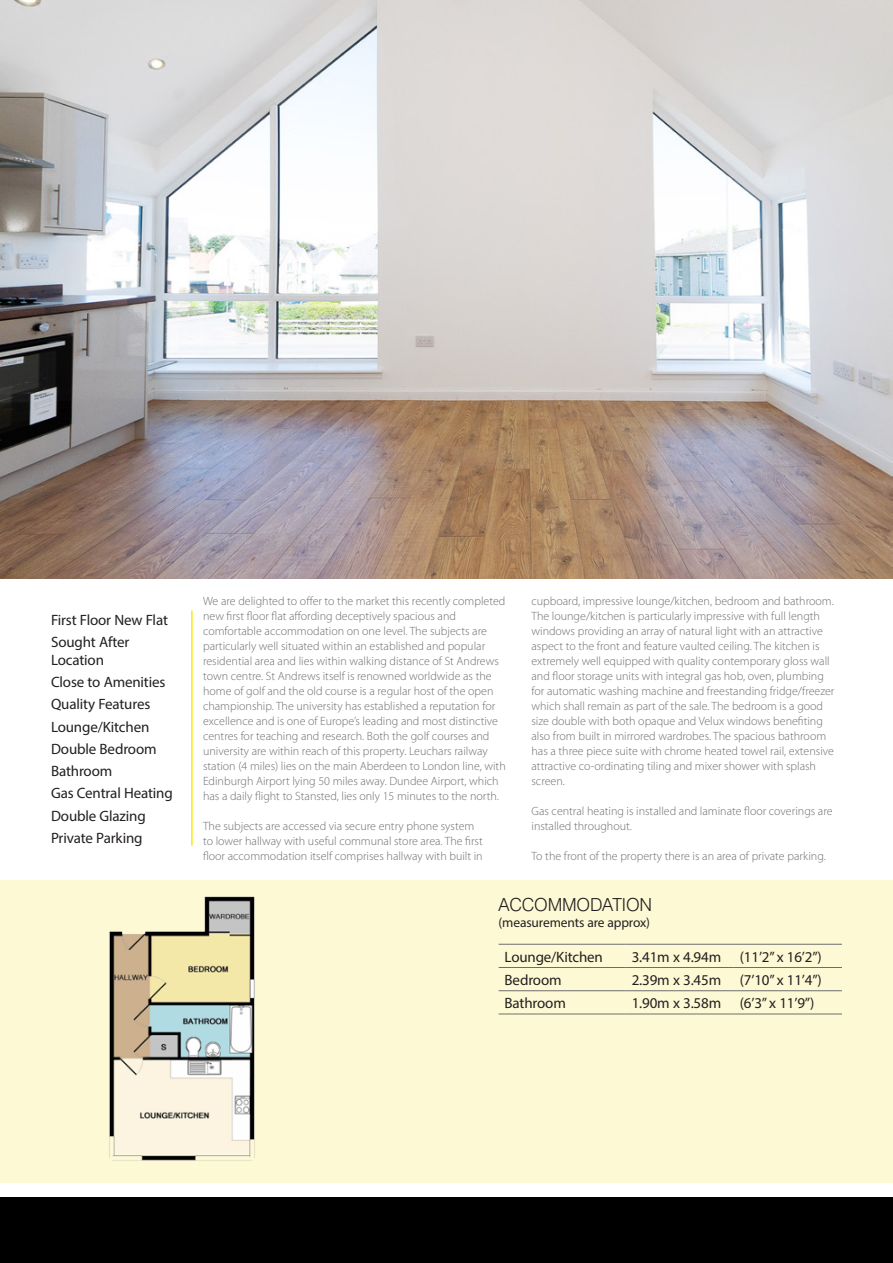
<style>
.page{position:relative;width:893px;height:1263px;background:#fff}
.page>*{position:absolute;margin:0;border:0;box-sizing:border-box;transform-origin:0 0}
.Table_Header{font:300 18px "Swiss 721 BT";letter-spacing:-.01em;color:#231f20}
.Bullets{font:15px/18px "Myriad Pro";letter-spacing:-.01em;color:#231f20}
.Table_Text{font:15px "Myriad Pro";letter-spacing:-.01em;color:#231f20}
.Measurements_are_app{font:13.5px "Myriad Pro";letter-spacing:-.01em;color:#231f20}
.Body_Text{font:300 12px/15px "Myriad Pro";color:#6c6d70}
</style>
<div class="page">
<div style="left:0;top:1197px;width:893px;height:66px;background:#000"></div>
<div style="left:0;top:880px;width:893px;height:302px;background:#fef9d5"></div>
<img style="left:0;top:0;width:893px;height:578px">
<hr style="left:499px;top:944px;width:127px;height:1px;background:#6c6d70">
<hr style="left:626px;top:944px;width:108px;height:1px;background:#6c6d70">
<hr style="left:734px;top:944px;width:108px;height:1px;background:#6c6d70">
<hr style="left:499px;top:967px;width:127px;height:1px;background:#6c6d70">
<hr style="left:626px;top:967px;width:108px;height:1px;background:#6c6d70">
<hr style="left:734px;top:967px;width:108px;height:1px;background:#6c6d70">
<hr style="left:499px;top:990px;width:127px;height:1px;background:#6c6d70">
<hr style="left:626px;top:990px;width:108px;height:1px;background:#6c6d70">
<hr style="left:734px;top:990px;width:108px;height:1px;background:#6c6d70">
<hr style="left:499px;top:1014px;width:127px;height:1px;background:#6c6d70">
<hr style="left:626px;top:1014px;width:108px;height:1px;background:#6c6d70">
<hr style="left:734px;top:1014px;width:108px;height:1px;background:#6c6d70">
<img style="left:109px;top:896px;width:146px;height:265px">
<hr style="left:191px;top:611px;width:2px;height:235px;background:#ffe709">
<p class="Bullets" style="left:51px;top:610px;width:118px">First Floor New Flat</p>
<p class="Bullets" style="left:51px;top:633px;width:80px">Sought After<br>Location</p>
<p class="Bullets" style="left:51px;top:673px;width:116px">Close to Amenities</p>
<p class="Bullets" style="left:51px;top:695px;width:101px">Quality Features</p>
<p class="Bullets" style="left:51px;top:717px;width:100px">Lounge/Kitchen</p>
<p class="Bullets" style="left:51px;top:740px;width:107px">Double Bedroom</p>
<p class="Bullets" style="left:51px;top:762px;width:63px">Bathroom</p>
<p class="Bullets" style="left:51px;top:784px;width:123px">Gas Central Heating</p>
<p class="Bullets" style="left:51px;top:806px;width:96px">Double Glazing</p>
<p class="Bullets" style="left:51px;top:829px;width:93px">Private Parking</p>
<p class="Body_Text" style="left:203px;top:593px;width:304px">We are delighted to offer to the market this recently completed new first floor flat affording deceptively spacious and comfortable accommodation on one level. The subjects are particularly well situated within an established and popular residential area and lies within walking distance of St Andrews town centre. St Andrews itself is renowned worldwide as the home of golf and the old course is a regular host of the open championship. The university has established a reputation for excellence and is one of Europe’s leading and most distinctive centres for teaching and research. Both the golf courses and university are within reach of this property. Leuchars railway station (4 miles) lies on the main Aberdeen to London line, with Edinburgh Airport lying 50 miles away. Dundee Airport, which has a daily flight to Stansted, lies only 15 minutes to the north.</p>
<p class="Body_Text" style="left:203px;top:818px;width:281px">The subjects are accessed via secure entry phone system to lower hallway with useful communal store area. The first floor accommodation itself comprises hallway with built in</p>
<p class="Body_Text" style="left:531px;top:593px;width:304px">cupboard, impressive lounge/kitchen, bedroom and bathroom.<br>The lounge/kitchen is particularly impressive with full length windows providing an array of natural light with an attractive aspect to the front and feature vaulted ceiling. The kitchen is extremely well equipped with quality contemporary gloss wall and floor storage units with integral gas hob, oven, plumbing for automatic washing machine and freestanding fridge/freezer which shall remain as part of the sale. The bedroom is a good size double with both opaque and Velux windows benefiting also from built in mirrored wardrobes. The spacious bathroom has a three piece suite with chrome heated towel rail, extensive attractive co-ordinating tiling and mixer shower with splash screen.</p>
<p class="Body_Text" style="left:531px;top:803px;width:303px">Gas central heating is installed and laminate floor coverings are installed throughout.</p>
<p class="Body_Text" style="left:531px;top:848px;width:296px">To the front of the property there is an area of private parking.</p>
<p class="Table_Header" style="left:499px;top:893px;width:155px">ACCOMMODATION</p>
<p class="Measurements_are_app" style="left:499px;top:914px;width:153px">(measurements are approx)</p>
<p class="Table_Text" style="left:505px;top:947px;width:100px">Lounge/Kitchen</p>
<p class="Table_Text" style="left:632px;top:947px;width:91px">3.41m x 4.94m</p>
<p class="Table_Text" style="left:740px;top:947px;width:84px">(11’2” x 16’2”)</p>
<p class="Table_Text" style="left:505px;top:970px;width:58px">Bedroom</p>
<p class="Table_Text" style="left:632px;top:970px;width:91px">2.39m x 3.45m</p>
<p class="Table_Text" style="left:740px;top:970px;width:84px">(7’10” x 11’4”)</p>
<p class="Table_Text" style="left:505px;top:994px;width:63px">Bathroom</p>
<p class="Table_Text" style="left:632px;top:994px;width:91px">1.90m x 3.58m</p>
<p class="Table_Text" style="left:740px;top:994px;width:76px">(6’3” x 11’9”)</p>
</div>
